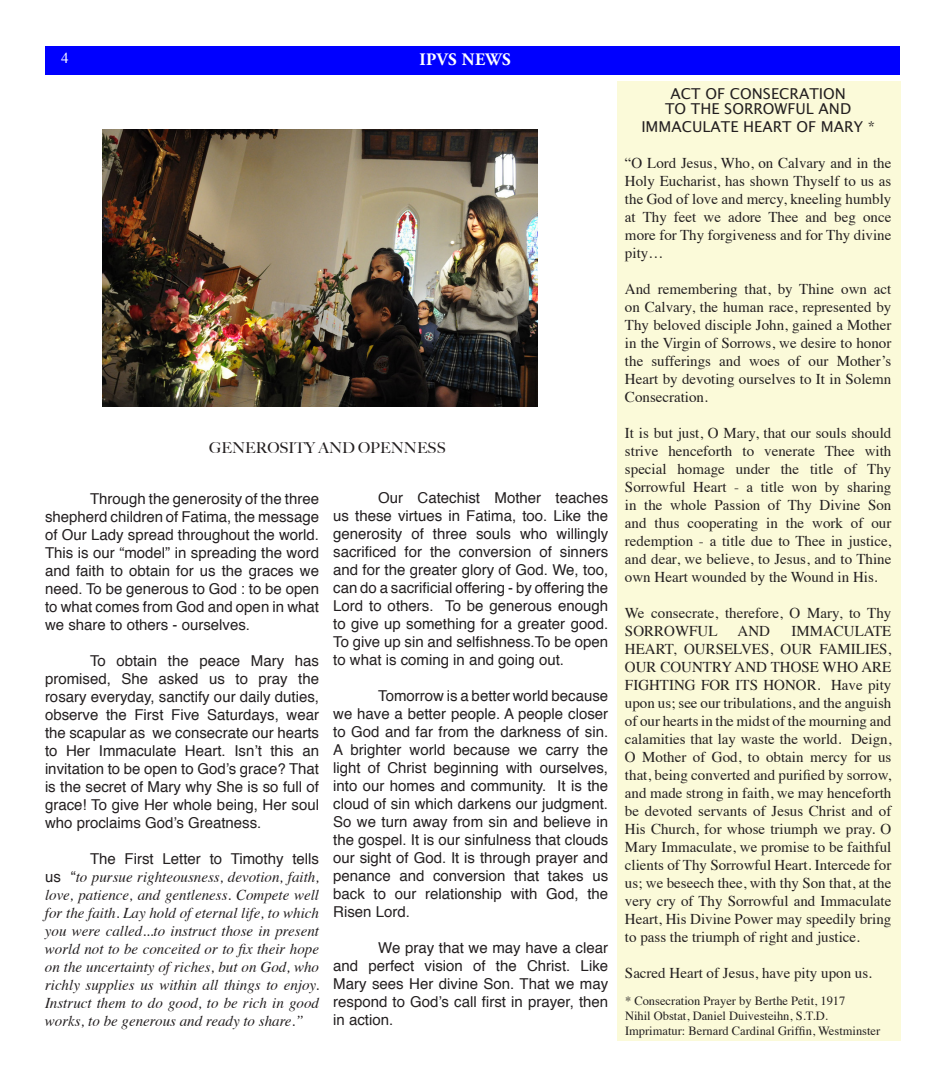
<style>
.page{position:relative;width:945px;height:1080px;background:#fff}
.page>*{position:absolute;margin:0;border:0;box-sizing:border-box;transform-origin:0 0}
.t1{font:700 17.5px "Adobe Garamond Pro";letter-spacing:.025em;color:#fff}
.t2{font:15px/18px "Helvetica";color:#231f20;text-align:justify}
.t3{font:15px/18px "Times";color:#231f20;text-align:justify}
.t4{font:italic 15px/18px "Times";color:#231f20;text-align:justify}
.t5{font:15px/15px "Lucida Grande";color:#231f20;text-align:center}
.t6{font:500 15px "Big Caslon";color:#231f20}
.t7{font:15px "Times New Roman";color:#fff}
.t8{font:12.5px/15px "Times";color:#231f20}
.s1{font-family:"Helvetica";font-style:normal}
</style>
<div class="page">
<div style="left:618px;top:81px;width:283px;height:959px;background:#fbfad9"></div>
<div style="left:45px;top:46px;width:855px;height:28px;background:#00f"></div>
<img style="left:102px;top:130px;width:436px;height:276px">
<p class="t7" style="left:61px;top:48px;width:9px">4</p>
<p class="t1" style="left:419px;top:50px;width:93px">IPVS NEWS</p>
<p class="t6" style="left:209px;top:439px;width:238px">GENEROSITY AND OPENNESS</p>
<p class="t2" style="left:45px;top:490px;width:276px;text-indent:45px">Through the generosity of the three shepherd children of Fatima, the message of Our Lady spread throughout the world.<br>This is our “model” in spreading the word and faith to obtain for us the graces we need. To be generous to God : to be open to what comes from God and open in what we share to others - ourselves.</p>
<p class="t2" style="left:45px;top:652px;width:276px;text-indent:45px">To obtain the peace Mary has promised, She asked us to pray the rosary everyday, sanctify our daily duties, observe the First Five Saturdays, wear the scapular as we consecrate our hearts to Her Immaculate Heart. Isn’t this an invitation to be open to God’s grace? That is the secret of Mary why She is so full of grace! To give Her whole being, Her soul who proclaims God’s Greatness.</p>
<p class="t2" style="left:90px;top:850px;width:231px">The First Letter to Timothy tells</p>
<p class="t4" style="left:45px;top:867px;width:276px"><span class="s1">us “</span>to pursue righteousness, devotion, faith, love, patience, and gentleness. Compete well for the faith. Lay hold of eternal life, to which you were called...to instruct those in present world not to be conceited or to fix their hope on the uncertainty of riches, but on God, who richly supplies us within all things to enjoy.<br>Instruct them to do good, to be rich in good works, to be generous and ready to share.”</p>
<p class="t2" style="left:333px;top:489px;width:277px;text-indent:45px">Our Catechist Mother teaches us these virtues in Fatima, too. Like the generosity of three souls who willingly sacrificed for the conversion of sinners and for the greater glory of God. We, too, can do a sacrificial offering - by offering the Lord to others. To be generous enough to give up something for a greater good.<br>To give up sin and selfishness.To be open to what is coming in and going out.</p>
<p class="t2" style="left:333px;top:687px;width:277px;text-indent:45px">Tomorrow is a better world because we have a better people. A people closer to God and far from the darkness of sin.<br>A brighter world because we carry the light of Christ beginning with ourselves, into our homes and community. It is the cloud of sin which darkens our judgment.<br>So we turn away from sin and believe in the gospel. It is our sinfulness that clouds our sight of God. It is through prayer and penance and conversion that takes us back to our relationship with God, the Risen Lord.</p>
<p class="t2" style="left:333px;top:939px;width:276px;text-indent:45px">We pray that we may have a clear and perfect vision of the Christ. Like Mary sees Her divine Son. That we may respond to God’s call first in prayer, then in action.</p>
<p class="t5" style="left:665px;top:86px;width:188px">ACT OF CONSECRATION<br>TO THE SORROWFUL AND</p>
<p class="t5" style="left:641px;top:119px;width:235px">IMMACULATE HEART OF MARY *</p>
<p class="t3" style="left:625px;top:153px;width:268px">“O Lord Jesus, Who, on Calvary and in the Holy Eucharist, has shown Thyself to us as the God of love and mercy, kneeling humbly at Thy feet we adore Thee and beg once more for Thy forgiveness and for Thy divine pity…</p>
<p class="t3" style="left:625px;top:279px;width:268px">And remembering that, by Thine own act on Calvary, the human race, represented by Thy beloved disciple John, gained a Mother in the Virgin of Sorrows, we desire to honor the sufferings and woes of our Mother’s Heart by devoting ourselves to It in Solemn Consecration.</p>
<p class="t3" style="left:625px;top:423px;width:268px">It is but just, O Mary, that our souls should strive henceforth to venerate Thee with special homage under the title of Thy Sorrowful Heart - a title won by sharing in the whole Passion of Thy Divine Son and thus cooperating in the work of our redemption - a title due to Thee in justice, and dear, we believe, to Jesus, and to Thine own Heart wounded by the Wound in His.</p>
<p class="t3" style="left:625px;top:603px;width:268px">We consecrate, therefore, O Mary, to Thy<br>SORROWFUL</p>
<p class="t3" style="left:625px;top:621px;width:268px;text-indent:166px">IMMACULATE HEART, OURSELVES, OUR FAMILIES, OUR COUNTRY AND THOSE WHO ARE FIGHTING FOR ITS HONOR. Have pity upon us; see our tribulations, and the anguish of our hearts in the midst of the mourning and calamities that lay waste the world. Deign, O Mother of God, to obtain mercy for us that, being converted and purified by sorrow, and made strong in faith, we may henceforth be devoted servants of Jesus Christ and of His Church, for whose triumph we pray. O Mary Immaculate, we promise to be faithful clients of Thy Sorrowful Heart. Intercede for us; we beseech thee, with thy Son that, at the very cry of Thy Sorrowful and Immaculate Heart, His Divine Power may speedily bring to pass the triumph of right and justice.</p>
<p class="t3" style="left:625px;top:963px;width:249px">Sacred Heart of Jesus, have pity upon us.</p>
<p class="t8" style="left:625px;top:993px;width:257px">* Consecration Prayer by Berthe Petit, 1917<br>Nihil Obstat, Daniel Duivesteihn, S.T.D.<br>Imprimatur: Bernard Cardinal Griffin, Westminster</p>
<p class="t3" style="left:738px;top:621px;width:34px">AND</p>
</div>
